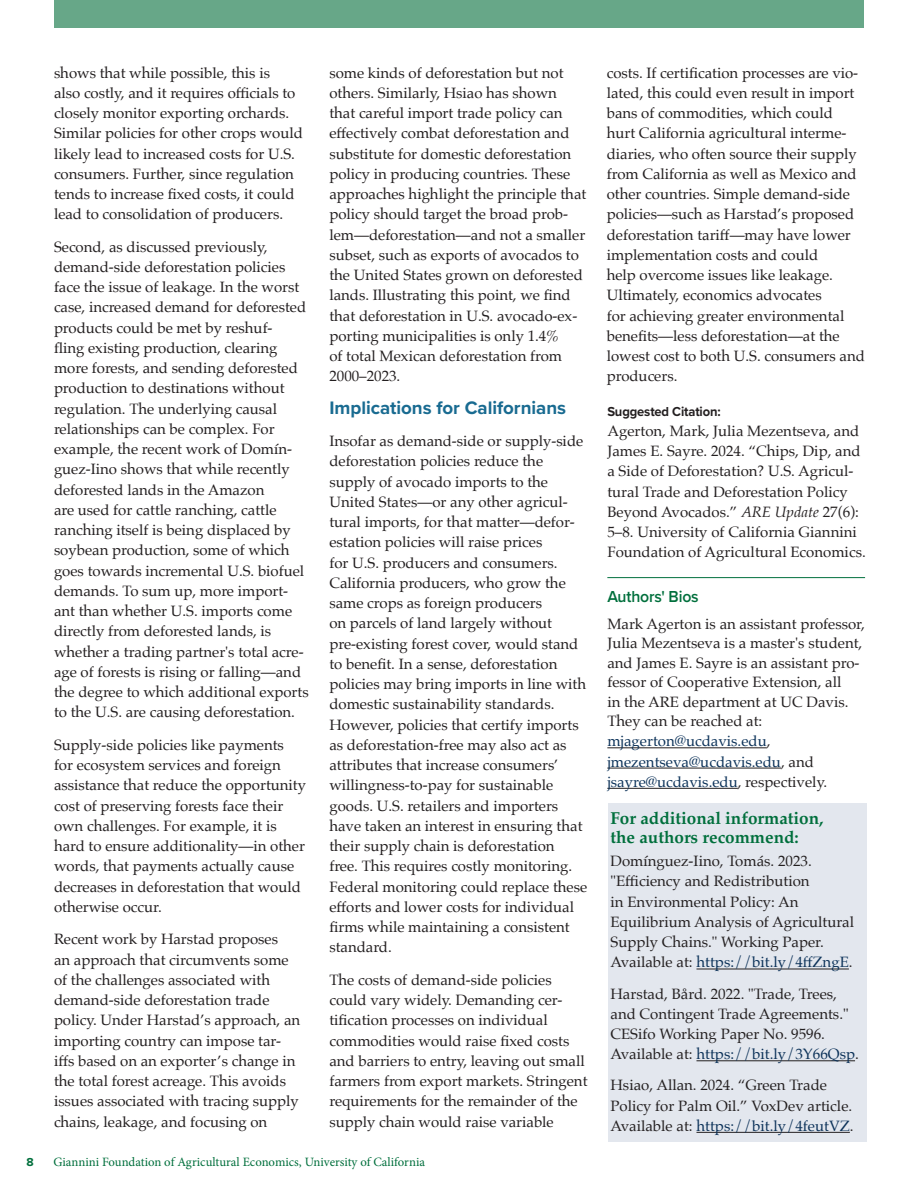
<style>
.page{position:relative;width:918px;height:1188px;background:#fff}
.page>*{position:absolute;margin:0;border:0;box-sizing:border-box;transform-origin:0 0}
.Article_Subhead{font:700 18.75px "Proxima Nova";color:#196b91}
.For_Additional_Info{font:700 17.25px/19.5px "Palatino";color:#006f3c}
.Author_Bio_Header{font:600 16.5px "Proxima Nova";letter-spacing:-.01em;color:#006f3c;scale:.96 1}
.Article_Subhead-2{font:15px/20.2px "Palatino";color:#231f20}
.Article_Body__Palatino{font:15px/20.2px "Palatino";color:#231f20}
.t1{font:700 13.5px "Proxima Nova";letter-spacing:-.01em;color:#231f20;scale:.96 1}
.t2{font:12.75px "Minion Pro";color:#006f3c}
.t3{font:700 12px "Proxima Nova";color:#006f3c}
.s1{font-style:italic}
.s2{color:#0c3259}
</style>
<div class="page">
<div style="left:54px;top:0;width:810px;height:28px;background:#67a788"></div>
<div style="left:608px;top:803px;width:258px;height:339px;background:#e3e7ee"></div>
<hr style="left:696px;top:969px;width:153px;height:1px;background:#231f20">
<hr style="left:696px;top:1060px;width:159px;height:1px;background:#231f20">
<hr style="left:696px;top:1132px;width:154px;height:1px;background:#231f20">
<hr style="left:607px;top:577px;width:258px;height:1px;background:#006f3c">
<hr style="left:607px;top:747px;width:160px;height:1px;background:#231f20">
<hr style="left:607px;top:768px;width:174px;height:1px;background:#231f20">
<hr style="left:607px;top:788px;width:131px;height:1px;background:#231f20">
<p class="Article_Subhead-2" style="left:54px;top:62px;width:250px">shows that while possible, this is<br>also costly, and it requires officials to closely monitor exporting orchards.<br>Similar policies for other crops would likely lead to increased costs for U.S. consumers. Further, since regulation tends to increase fixed costs, it could lead to consolidation of producers.</p>
<p class="Article_Subhead-2" style="left:54px;top:236px;width:256px">Second, as discussed previously, demand-side deforestation policies face the issue of leakage. In the worst case, increased demand for deforested products could be met by reshuf-<br>fling existing production, clearing more forests, and sending deforested production to destinations without regulation. The underlying causal relationships can be complex. For example, the recent work of Domín&shy;guez-Iino shows that while recently deforested lands in the Amazon<br>are used for cattle ranching, cattle ranching itself is being displaced by soybean production, some of which goes towards incremental U.S. biofuel demands. To sum up, more import&shy;ant than whether U.S. imports come directly from deforested lands, is whether a trading partner's total acre&shy;age of forests is rising or falling—and the degree to which additional exports to the U.S. are causing deforestation.</p>
<p class="Article_Subhead-2" style="left:54px;top:735px;width:254px">Supply-side policies like payments for ecosystem services and foreign assistance that reduce the opportunity cost of preserving forests face their own challenges. For example, it is hard to ensure additionality—in other words, that payments actually cause decreases in deforestation that would otherwise occur.</p>
<p class="Article_Subhead-2" style="left:54px;top:929px;width:248px">Recent work by Harstad proposes<br>an approach that circumvents some of the challenges associated with demand-side deforestation trade policy. Under Harstad’s approach, an importing country can impose tar&shy;iffs based on an exporter’s change in the total forest acreage. This avoids issues associated with tracing supply chains, leakage, and focusing on</p>
<p class="Article_Subhead-2" style="left:329px;top:62px;width:258px">some kinds of deforestation but not others. Similarly, Hsiao has shown that careful import trade policy can effectively combat deforestation and substitute for domestic deforestation policy in producing countries. These approaches highlight the principle that policy should target the broad prob&shy;lem—deforestation—and not a smaller subset, such as exports of avocados to the United States grown on deforested lands. Illustrating this point, we find that deforestation in U.S. avocado-ex&shy;porting municipalities is only 1.4%<br>of total Mexican deforestation from 2000–2023.</p>
<p class="Article_Subhead" style="left:329px;top:393px;width:238px">Implications for Californians</p>
<p class="Article_Subhead-2" style="left:329px;top:431px;width:259px">Insofar as demand-side or supply-side deforestation policies reduce the supply of avocado imports to the United States—or any other agricul&shy;tural imports, for that matter—defor&shy;estation policies will raise prices<br>for U.S. producers and consumers.<br>California producers, who grow the same crops as foreign producers<br>on parcels of land largely without pre-existing forest cover, would stand to benefit. In a sense, deforestation policies may bring imports in line with domestic sustainability standards.<br>However, policies that certify imports as deforestation-free may also act as attributes that increase consumers’ willingness-to-pay for sustainable goods. U.S. retailers and importers have taken an interest in ensuring that their supply chain is deforestation<br>free. This requires costly monitoring.<br>Federal monitoring could replace these efforts and lower costs for individual firms while maintaining a consistent standard.</p>
<p class="Article_Subhead-2" style="left:329px;top:969px;width:260px">The costs of demand-side policies could vary widely. Demanding cer&shy;tification processes on individual commodities would raise fixed costs and barriers to entry, leaving out small farmers from export markets. Stringent requirements for the remainder of the supply chain would raise variable</p>
<p class="t3" style="left:26px;top:1153px;width:9px">8</p>
<p class="t2" style="left:53px;top:1153px;width:373px">Giannini Foundation of Agricultural Economics, University of California</p>
<p class="Article_Subhead-2" style="left:607px;top:62px;width:260px">costs. If certification processes are vio&shy;lated, this could even result in import bans of commodities, which could hurt California agricultural interme&shy;diaries, who often source their supply from California as well as Mexico and other countries. Simple demand-side policies—such as Harstad’s proposed deforestation tariff—may have lower implementation costs and could<br>help overcome issues like leakage.<br>Ultimately, economics advocates<br>for achieving greater environmental benefits—less deforestation—at the lowest cost to both U.S. consumers and producers.</p>
<p class="t1" style="left:607px;top:401px;width:120px">Suggested Citation:</p>
<p class="Article_Body__Palatino" style="left:607px;top:421px;width:260px">Agerton, Mark, Julia Mezentseva, and James E. Sayre. 2024. “Chips, Dip, and a Side of Deforestation? U.S. Agricul&shy;tural Trade and Deforestation Policy Beyond Avocados.” <span class="s1">ARE Update</span> 27(6):<br>5–8. University of California Giannini Foundation of Agricultural Economics.</p>
<p class="Author_Bio_Header" style="left:607px;top:584px;width:97px">Authors' Bios</p>
<p class="Article_Body__Palatino" style="left:607px;top:613px;width:259px;line-height:19.8px">Mark Agerton is an assistant professor, Julia Mezentseva is a master's student, and James E. Sayre is an assistant pro&shy;fessor of Cooperative Extension, all<br>in the ARE department at UC Davis.<br>They can be reached at: <span class="s2">mjagerton@ucdavis.edu</span>, <span class="s2">jmezentseva@ucdavis.edu</span>, and <span class="s2">jsayre@ucdavis.edu</span>, respectively.</p>
<p class="For_Additional_Info" style="left:610px;top:808px;width:214px">For additional information, the authors recommend:</p>
<p class="Article_Body__Palatino" style="left:610px;top:851px;width:245px">Domínguez-Iino, Tomás. 2023. "Efficiency and Redistribution<br>in Environmental Policy: An Equilibrium Analysis of Agricultural Supply Chains." Working Paper.<br>Available at: <span class="s2">https://bit.ly/4ffZngE</span>.</p>
<p class="Article_Body__Palatino" style="left:610px;top:983px;width:250px">Harstad, Bård. 2022. "Trade, Trees, and Contingent Trade Agreements." CESifo Working Paper No. 9596.<br>Available at: <span class="s2">https://bit.ly/3Y66Qsp</span>.</p>
<p class="Article_Body__Palatino" style="left:610px;top:1075px;width:245px">Hsiao, Allan. 2024. “Green Trade<br>Policy for Palm Oil.” VoxDev article.<br>Available at: <span class="s2">https://bit.ly/4feutVZ</span>.</p>
</div>
